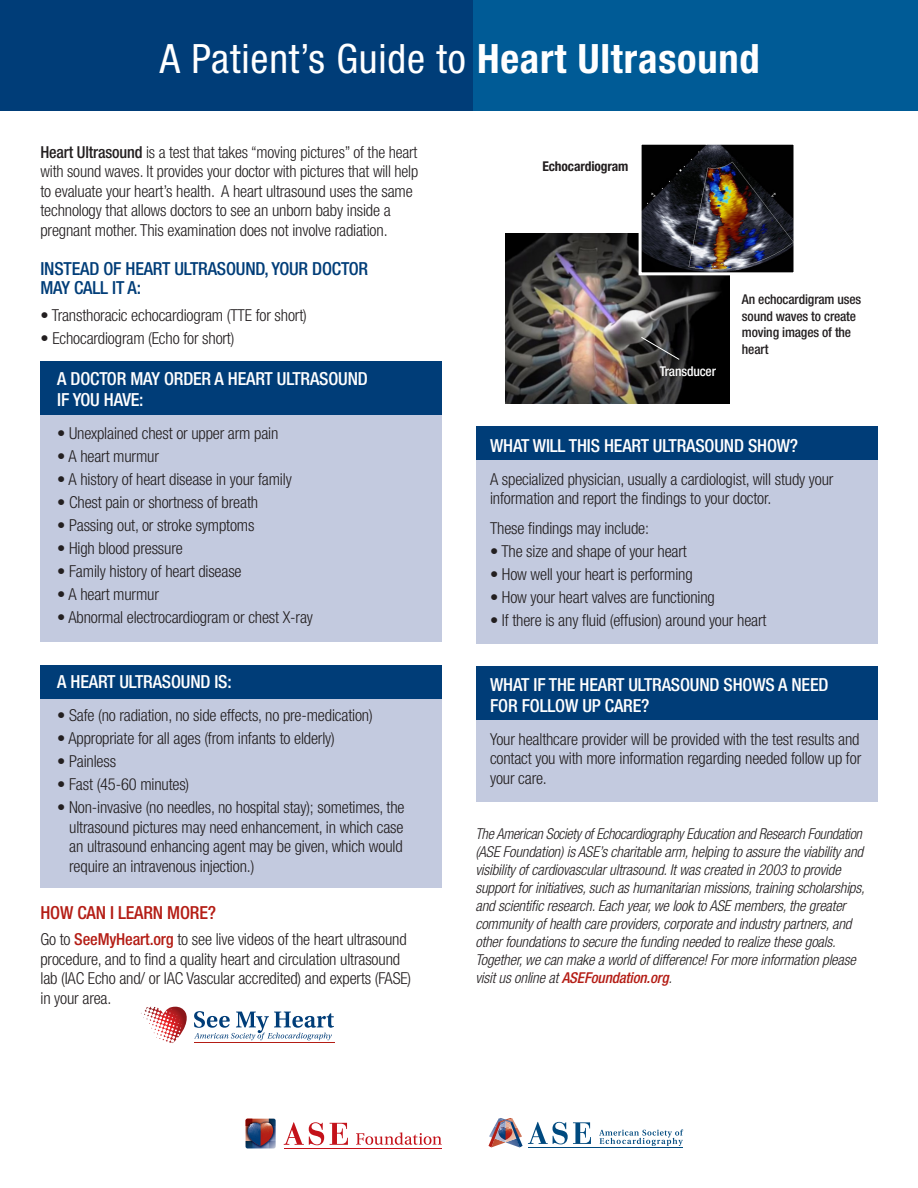
<style>
.page{position:relative;width:918px;height:1188px;background:#fff}
.page>*{position:absolute;margin:0;border:0;box-sizing:border-box;transform-origin:0 0}
.t1{font:condensed 40.5px "Helvetica Neue";letter-spacing:.02em;color:#fff}
.h2-wht{font:500 condensed 18px/21px "Helvetica Neue";letter-spacing:-.01em;color:#fff}
.t2{font:500 condensed 18px/19.5px "Helvetica Neue";letter-spacing:-.01em;color:#003d78}
.t3{font:500 condensed 18px "Helvetica Neue";letter-spacing:-.01em;color:#b41d15}
.bullet_copy{font:300 condensed 16.5px/19.5px "Helvetica Neue";letter-spacing:-.01em;color:#231f20}
.t4{font:italic 300 condensed 15px/18px "Helvetica Neue";letter-spacing:-.01em;color:#231f20}
.t5{font:500 condensed 13.5px/16.5px "Helvetica Neue";letter-spacing:-.01em;color:#231f20}
.t6{font:700 condensed 13.5px "Helvetica Neue";letter-spacing:-.01em;color:#231f20}
.t7{font:500 condensed 13.5px "Helvetica Neue";letter-spacing:-.01em;color:#fff}
.s1{font-weight:700}
.s2{font-weight:500}
.s3{font-weight:500;color:#b41d15}
</style>
<div class="page">
<div style="left:1px;top:0;width:916px;height:110px;background:#003d78"></div>
<div style="left:473px;top:0;width:445px;height:110px;background:#005b96"></div>
<div style="left:40px;top:397px;width:402px;height:245px;background:#c3cadf"></div>
<div style="left:476px;top:703px;width:402px;height:99px;background:#c3cadf"></div>
<div style="left:40px;top:696px;width:402px;height:192px;background:#c3cadf"></div>
<div style="left:476px;top:458px;width:402px;height:186px;background:#c3cadf"></div>
<div style="left:40px;top:361px;width:402px;height:54px;background:#003d78"></div>
<div style="left:476px;top:666px;width:402px;height:54px;background:#003d78"></div>
<div style="left:40px;top:665px;width:402px;height:33px;background:#003d78"></div>
<div style="left:476px;top:427px;width:402px;height:33px;background:#003d78"></div>
<hr style="left:194px;top:1043px;width:141px;height:1px;background:#b41d15">
<svg style="left:194px;top:1011px;width:140px;height:29px"></svg>
<svg style="left:145px;top:1007px;width:42px;height:36px"></svg>
<svg style="left:599px;top:1129px;width:84px;height:17px"></svg>
<hr style="left:528px;top:1147px;width:155px;height:1px;background:#004a7f">
<svg style="left:489px;top:1118px;width:102px;height:29px"></svg>
<svg style="left:330px;top:1123px;width:18px;height:22px"></svg>
<svg style="left:284px;top:1122px;width:40px;height:23px"></svg>
<svg style="left:356px;top:1132px;width:86px;height:13px"></svg>
<hr style="left:284px;top:1148px;width:158px;height:1px;background:#c4121a">
<img style="left:245px;top:1118px;width:30px;height:31px">
<svg style="left:246px;top:1119px;width:30px;height:29px"></svg>
<img style="left:505px;top:234px;width:225px;height:169px">
<img style="left:643px;top:146px;width:149px;height:125px">
<div style="left:639px;top:142px;width:157px;height:133px;border:3px solid #fff"></div>
<svg style="left:640px;top:336px;width:40px;height:24px"></svg>
<p class="t1" style="left:160px;top:35px;width:601px">A Patient’s Guide to <span class="s1">Heart Ultrasound</span></p>
<p class="bullet_copy" style="left:40px;top:142px;width:379px"><span class="s2">Heart Ultrasound</span> is a test that takes “moving pictures” of the heart with sound waves. It provides your doctor with pictures that will help to evaluate your heart’s health. A heart ultrasound uses the same technology that allows doctors to see an unborn baby inside a pregnant mother. This examination does not involve radiation.</p>
<p class="t2" style="left:40px;top:258px;width:329px">INSTEAD OF HEART ULTRASOUND, YOUR DOCTOR<br>MAY CALL IT A:</p>
<p class="bullet_copy" style="left:40px;top:305px;width:268px">• Transthoracic echocardiogram (TTE for short)</p>
<p class="bullet_copy" style="left:40px;top:328px;width:195px">• Echocardiogram (Echo for short)</p>
<p class="h2-wht" style="left:57px;top:368px;width:312px">A DOCTOR MAY ORDER A HEART ULTRASOUND<br>IF YOU HAVE:</p>
<p class="bullet_copy" style="left:57px;top:423px;width:223px">• Unexplained chest or upper arm pain</p>
<p class="bullet_copy" style="left:57px;top:446px;width:103px">• A heart murmur</p>
<p class="bullet_copy" style="left:57px;top:469px;width:236px">• A history of heart disease in your family</p>
<p class="bullet_copy" style="left:57px;top:492px;width:202px">• Chest pain or shortness of breath</p>
<p class="bullet_copy" style="left:57px;top:515px;width:199px">• Passing out, or stroke symptoms</p>
<p class="bullet_copy" style="left:57px;top:538px;width:127px">• High blood pressure</p>
<p class="bullet_copy" style="left:57px;top:561px;width:186px">• Family history of heart disease</p>
<p class="bullet_copy" style="left:57px;top:584px;width:103px">• A heart murmur</p>
<p class="bullet_copy" style="left:57px;top:607px;width:257px">• Abnormal electrocardiogram or chest X-ray</p>
<p class="h2-wht" style="left:57px;top:671px;width:176px">A HEART ULTRASOUND IS:</p>
<p class="bullet_copy" style="left:57px;top:705px;width:317px">• Safe (no radiation, no side effects, no pre-medication)</p>
<p class="bullet_copy" style="left:57px;top:728px;width:279px">• Appropriate for all ages (from infants to elderly)</p>
<p class="bullet_copy" style="left:57px;top:751px;width:60px">• Painless</p>
<p class="bullet_copy" style="left:57px;top:774px;width:134px">• Fast (45-60 minutes)</p>
<p class="bullet_copy" style="left:69px;top:797px;width:337px;text-align:justify;text-indent:-12px">• Non-invasive (no needles, no hospital stay); sometimes, the ultrasound pictures may need enhancement, in which case an ultrasound enhancing agent may be given, which would require an intravenous injection.)</p>
<p class="t3" style="left:40px;top:902px;width:177px">HOW CAN I LEARN MORE?</p>
<p class="bullet_copy" style="left:40px;top:930px;width:372px">Go to <span class="s3">SeeMyHeart.org</span> to see live videos of the heart ultrasound procedure, and to find a quality heart and circulation ultrasound lab (IAC Echo and/ or IAC Vascular accredited) and experts (FASE) in your area.</p>
<p class="t6" style="left:542px;top:158px;width:87px">Echocardiogram</p>
<p class="t7" style="left:660px;top:363px;width:58px">Transducer</p>
<p class="t5" style="left:742px;top:291px;width:121px">An echocardigram uses sound waves to create moving images of the heart</p>
<p class="h2-wht" style="left:490px;top:434px;width:310px">WHAT WILL THIS HEART ULTRASOUND SHOW?</p>
<p class="bullet_copy" style="left:490px;top:469px;width:345px">A specialized physician, usually a cardiologist, will study your information and report the findings to your doctor.</p>
<p class="bullet_copy" style="left:490px;top:518px;width:160px">These findings may include:</p>
<p class="bullet_copy" style="left:490px;top:541px;width:198px">• The size and shape of your heart</p>
<p class="bullet_copy" style="left:490px;top:564px;width:204px">• How well your heart is performing</p>
<p class="bullet_copy" style="left:490px;top:587px;width:226px">• How your heart valves are functioning</p>
<p class="bullet_copy" style="left:490px;top:610px;width:278px">• If there is any fluid (effusion) around your heart</p>
<p class="h2-wht" style="left:490px;top:674px;width:340px">WHAT IF THE HEART ULTRASOUND SHOWS A NEED<br>FOR FOLLOW UP CARE?</p>
<p class="bullet_copy" style="left:490px;top:729px;width:373px;text-align:justify">Your healthcare provider will be provided with the test results and contact you with more information regarding needed follow up for your care.</p>
<p class="t4" style="left:475px;top:825px;width:391px">The American Society of Echocardiography Education and Research Foundation (ASE Foundation) is ASE’s charitable arm, helping to assure the viability and visibility of cardiovascular ultrasound. It was created in 2003 to provide support for initiatives, such as humanitarian missions, training scholarships, and scientific research. Each year, we look to ASE members, the greater community of health care providers, corporate and industry partners, and other foundations to secure the funding needed to realize these goals.<br>Together, we can make a world of difference! For more information please visit us online at <span class="s3">ASEFoundation.org</span>.</p>
</div>
